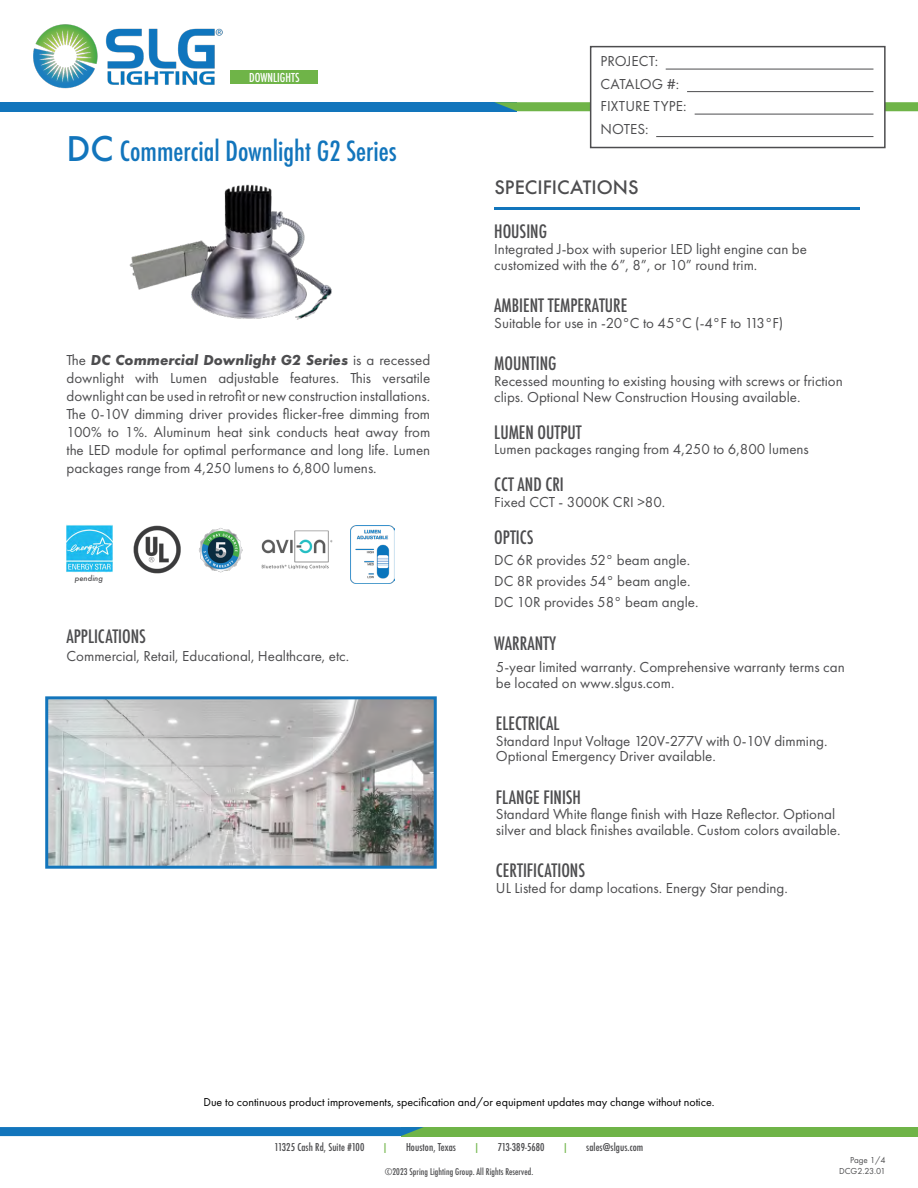
<style>
.page{position:relative;width:918px;height:1188px;background:#fff}
.page>*{position:absolute;margin:0;border:0;box-sizing:border-box;transform-origin:0 0}
.Product_Name_Heading{font:500 condensed 27px "Futura";color:#1275bc}
.Body_Text_Heading{font:500 condensed 18px "Futura";color:#4d4d4f}
.Body_Text{font:500 condensed 18px "Futura";color:#4d4d4f}
.Product_Name_Heading-2{font:500 18px "Futura";color:#4d4d4f}
.Body_Text-2{font:15px/18px "Futura PT";color:#4d4d4f}
.t1{font:12px "Futura PT";color:#000}
.t2{font:500 condensed 12px "Futura";color:#fff}
.t3{font:500 condensed 10.5px "Futura";letter-spacing:.005em;color:#4d4d4f}
.t4{font:500 condensed 10.5px "Futura";color:#6fb448}
.t5{font:500 condensed 9px "Futura";letter-spacing:.005em;color:#4d4d4f}
.t6{font:9px "Futura PT";color:#4d4d4f}
.Body_Text_Heading-2{font:italic 500 7.5px "Futura";color:#4d4d4f}
.s1{font-stretch:normal;font-size:33px}
.s2{font-weight:700;font-style:italic}
</style>
<div class="page">
<div style="left:0;top:102px;width:517px;height:9px;background:#1275bc"></div>
<svg style="left:494px;top:102px;width:424px;height:9px"></svg>
<img style="left:34px;top:24px;width:189px;height:65px">
<div style="left:231px;top:71px;width:87px;height:13px;background:#6fb448"></div>
<div style="left:401px;top:1127px;width:517px;height:9px;background:#6fb448"></div>
<svg style="left:0;top:1127px;width:423px;height:9px;background:#1577b9"></svg>
<img style="left:199px;top:528px;width:44px;height:45px">
<img style="left:350px;top:525px;width:44px;height:59px">
<img style="left:133px;top:525px;width:48px;height:49px">
<img style="left:67px;top:525px;width:46px;height:47px">
<img style="left:129px;top:184px;width:203px;height:136px">
<hr style="left:494px;top:207px;width:366px;height:3px;background:#1275bc">
<img style="left:261px;top:531px;width:72px;height:38px">
<img style="left:49px;top:700px;width:384px;height:165px">
<div style="left:45px;top:696px;width:392px;height:173px;border:3px solid #1275bc"></div>
<div style="left:590px;top:46px;width:296px;height:102px;background:#fff;border:2px solid #4d4d4f"></div>
<hr style="left:666px;top:69px;width:207px;height:1px;background:#4d4d4f">
<hr style="left:687px;top:91px;width:186px;height:1px;background:#4d4d4f">
<hr style="left:695px;top:114px;width:178px;height:1px;background:#4d4d4f">
<hr style="left:656px;top:136px;width:217px;height:1px;background:#4d4d4f">
<p class="t2" style="left:249px;top:70px;width:52px">DOWNLIGHTS</p>
<p class="Product_Name_Heading" style="left:67px;top:134px;width:332px"><span class="s1">DC</span> Commercial Downlight G2 Series</p>
<p class="Body_Text-2" style="left:67px;top:351px;width:365px;text-align:justify">The <span class="s2">DC Commercial Downlight G2 Series</span> is a recessed downlight with Lumen adjustable features. This versatile downlight can be used in retrofit or new construction installations.<br>The 0-10V dimming driver provides flicker-free dimming from 100% to 1%. Aluminum heat sink conducts heat away from the LED module for optimal performance and long life. Lumen packages range from 4,250 lumens to 6,800 lumens.</p>
<p class="Body_Text_Heading-2" style="left:75px;top:573px;width:30px">pending</p>
<p class="Body_Text" style="left:67px;top:625px;width:81px">APPLICATIONS</p>
<p class="Body_Text-2" style="left:67px;top:647px;width:284px">Commercial, Retail, Educational, Healthcare, etc.</p>
<p class="Body_Text-2" style="left:601px;top:52px;width:59px">PROJECT:</p>
<p class="Body_Text-2" style="left:601px;top:75px;width:80px">CATALOG #:</p>
<p class="Body_Text-2" style="left:601px;top:97px;width:87px">FIXTURE TYPE:</p>
<p class="Body_Text-2" style="left:601px;top:120px;width:49px">NOTES:</p>
<p class="Product_Name_Heading-2" style="left:494px;top:175px;width:146px">SPECIFICATIONS</p>
<p class="Body_Text_Heading" style="left:494px;top:220px;width:54px">HOUSING</p>
<p class="Body_Text-2" style="left:494px;top:241px;width:314px;line-height:15.8px">Integrated J-box with superior LED light engine can be customized with the 6”, 8”, or 10” round trim.</p>
<p class="Body_Text_Heading" style="left:494px;top:294px;width:135px">AMBIENT TEMPERATURE</p>
<p class="Body_Text-2" style="left:494px;top:314px;width:291px">Suitable for use in -20°C to 45°C (-4°F to 113°F)</p>
<p class="Body_Text_Heading" style="left:494px;top:352px;width:64px">MOUNTING</p>
<p class="Body_Text-2" style="left:494px;top:373px;width:350px;line-height:15.8px">Recessed mounting to existing housing with screws or friction clips. Optional New Construction Housing available.</p>
<p class="Body_Text_Heading" style="left:494px;top:421px;width:89px">LUMEN OUTPUT</p>
<p class="Body_Text-2" style="left:494px;top:440px;width:316px">Lumen packages ranging from 4,250 to 6,800 lumens</p>
<p class="Body_Text" style="left:494px;top:473px;width:71px">CCT AND CRI</p>
<p class="Body_Text-2" style="left:494px;top:493px;width:173px">Fixed CCT - 3000K CRI &gt;80.</p>
<p class="Body_Text_Heading" style="left:494px;top:526px;width:41px">OPTICS</p>
<p class="Body_Text-2" style="left:494px;top:551px;width:197px">DC 6R provides 52° beam angle.</p>
<p class="Body_Text-2" style="left:494px;top:572px;width:198px">DC 8R provides 54° beam angle.</p>
<p class="Body_Text-2" style="left:494px;top:593px;width:206px">DC 10R provides 58° beam angle.</p>
<p class="Body_Text_Heading" style="left:494px;top:632px;width:63px">WARRANTY</p>
<p class="Body_Text-2" style="left:496px;top:659px;width:350px;line-height:15.8px">5-year limited warranty. Comprehensive warranty terms can be located on www.slgus.com.</p>
<p class="Body_Text_Heading" style="left:496px;top:712px;width:65px">ELECTRICAL</p>
<p class="Body_Text-2" style="left:496px;top:733px;width:333px;line-height:15.8px">Standard Input Voltage 120V-277V with 0-10V dimming.<br>Optional Emergency Driver available.</p>
<p class="Body_Text_Heading" style="left:496px;top:785px;width:87px">FLANGE FINISH</p>
<p class="Body_Text-2" style="left:496px;top:806px;width:346px;line-height:15.8px">Standard White flange finish with Haze Reflector. Optional silver and black finishes available. Custom colors available.</p>
<p class="Body_Text_Heading" style="left:496px;top:859px;width:91px">CERTIFICATIONS</p>
<p class="Body_Text-2" style="left:496px;top:879px;width:293px">UL Listed for damp locations. Energy Star pending.</p>
<p class="t1" style="left:203px;top:1095px;width:513px">Due to continuous product improvements, specification and/or equipment updates may change without notice.</p>
<p class="t3" style="left:275px;top:1141px;width:91px">11325 Cash Rd, Suite #100</p>
<p class="t4" style="left:382px;top:1141px;width:7px">|</p>
<p class="t3" style="left:406px;top:1141px;width:51px">Houston, Texas</p>
<p class="t4" style="left:474px;top:1141px;width:7px">|</p>
<p class="t3" style="left:498px;top:1141px;width:48px">713-389-5680</p>
<p class="t4" style="left:562px;top:1141px;width:7px">|</p>
<p class="t3" style="left:586px;top:1141px;width:59px">sales@slgus.com</p>
<p class="t5" style="left:385px;top:1166px;width:150px">©2023 Spring Lighting Group. All Rights Reserved.</p>
<p class="t6" style="left:839px;top:1165px;width:48px">DCG2.23.01</p>
<p class="t6" style="left:850px;top:1154px;width:37px">Page 1/4</p>
</div>
